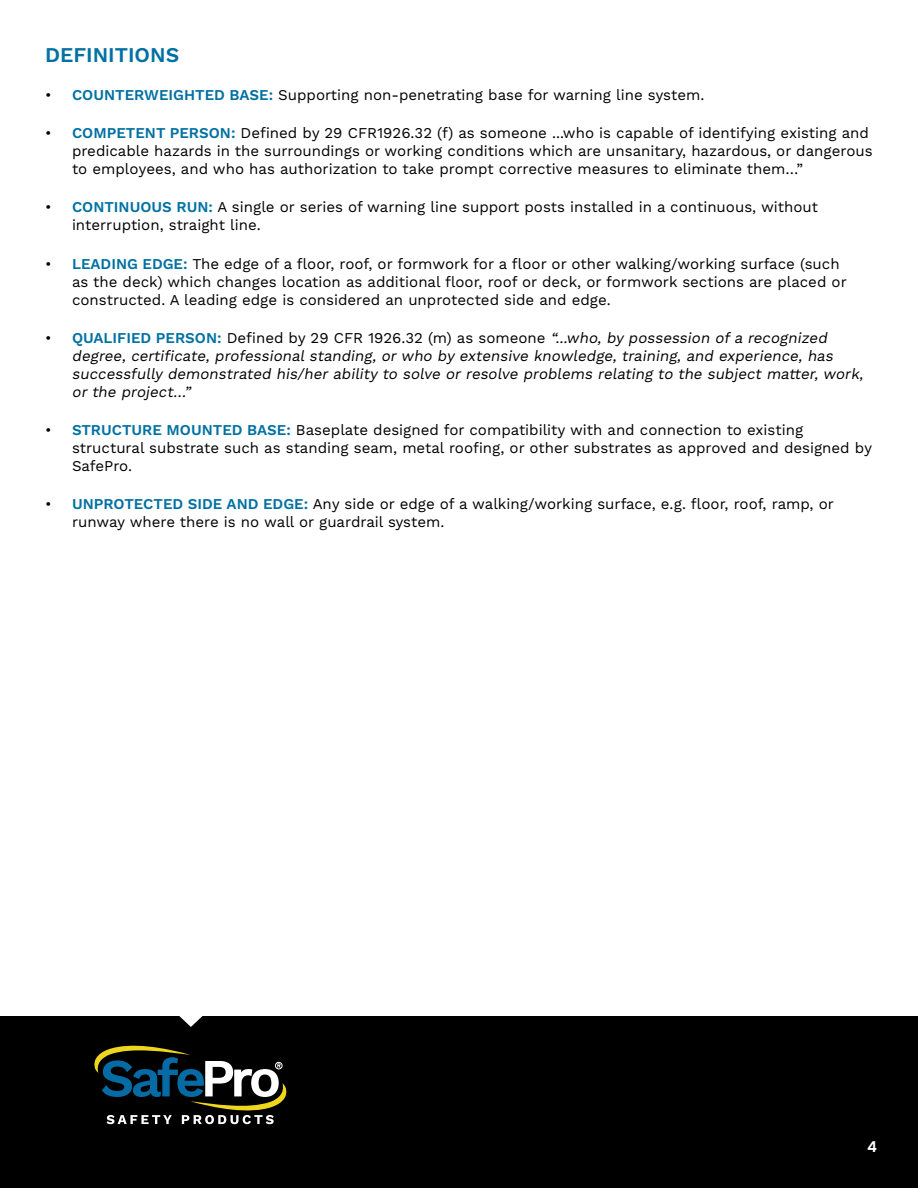
<style>
.page{position:relative;width:918px;height:1188px;background:#fff}
.page>*{position:absolute;margin:0;border:0;box-sizing:border-box;transform-origin:0 0}
.t1{font:600 21px "Work Sans";color:#0071a2}
.t2{font:15px/18px "Work Sans";color:#000}
.t3{font:italic 15px/18px "Work Sans";color:#000}
.t4{font:600 15px "Poppins";color:#fff}
.s1{font-weight:600;color:#0071a2}
.s2{font-style:normal}
.s3{font-weight:600;font-style:normal;color:#0071a2}
</style>
<div class="page">
<div style="left:0;top:1016px;width:918px;height:172px;background:#000"></div>
<svg style="left:94px;top:1045px;width:193px;height:79px"></svg>
<svg style="left:179px;top:1016px;width:24px;height:11px"></svg>
<h1 class="t1" style="left:45px;top:42px;width:136px">DEFINITIONS</h1>
<p class="t2" style="left:45px;top:86px;width:661px">• <span class="s1">COUNTERWEIGHTED BASE:</span> Supporting non-penetrating base for warning line system.</p>
<p class="t2" style="left:72px;top:125px;width:802px;text-indent:-27px">• <span class="s1">COMPETENT PERSON:</span> Defined by 29 CFR1926.32 (f) as someone ...who is capable of identifying existing and predicable hazards in the surroundings or working conditions which are unsanitary, hazardous, or dangerous to employees, and who has authorization to take prompt corrective measures to eliminate them…”</p>
<p class="t2" style="left:72px;top:199px;width:748px;text-indent:-27px">• <span class="s1">CONTINUOUS RUN:</span> A single or series of warning line support posts installed in a continuous, without interruption, straight line.</p>
<p class="t2" style="left:72px;top:255px;width:776px;text-indent:-27px">• <span class="s1">LEADING EDGE:</span> The edge of a floor, roof, or formwork for a floor or other walking/working surface (such as the deck) which changes location as additional floor, roof or deck, or formwork sections are placed or constructed. A leading edge is considered an unprotected side and edge.</p>
<p class="t3" style="left:72px;top:329px;width:796px;text-indent:-27px"><span class="s2">•</span> <span class="s3">QUALIFIED PERSON:</span> <span class="s2">Defined by 29 CFR 1926.32 (m) as someone</span> “...who, by possession of a recognized degree, certificate, professional standing, or who by extensive knowledge, training, and experience, has successfully demonstrated his/her ability to solve or resolve problems relating to the subject matter, work, or the project…”</p>
<p class="t2" style="left:72px;top:422px;width:802px;text-indent:-27px">• <span class="s1">STRUCTURE MOUNTED BASE:</span> Baseplate designed for compatibility with and connection to existing structural substrate such as standing seam, metal roofing, or other substrates as approved and designed by<br>SafePro.</p>
<p class="t2" style="left:72px;top:496px;width:763px;text-indent:-27px">• <span class="s1">UNPROTECTED SIDE AND EDGE:</span> Any side or edge of a walking/working surface, e.g. floor, roof, ramp, or runway where there is no wall or guardrail system.</p>
<p class="t4" style="left:867px;top:1138px;width:11px">4</p>
</div>
